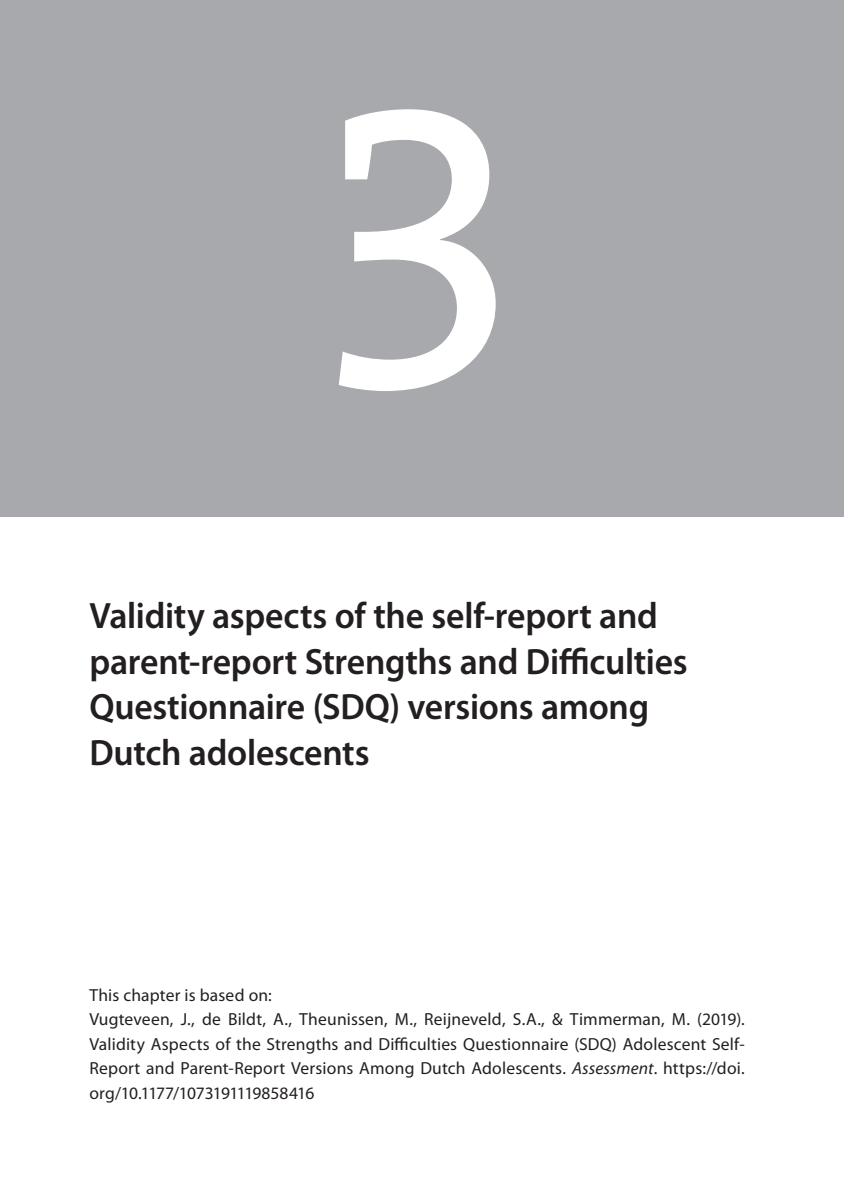
<style>
.page{position:relative;width:844px;height:1191px;background:#fff}
.page>*{position:absolute;margin:0;border:0;box-sizing:border-box;transform-origin:0 0}
.t1{font:407.05px "The Serif Expert";color:#fff}
.t2{font:600 36.75px/45.5px "Myriad Pro";letter-spacing:-.01em;color:#231f20}
.t3{font:17.5px/24.5px "Myriad Pro";letter-spacing:.01em;color:#231f20}
.s1{font-style:italic}
</style>
<div class="page">
<div style="left:0;top:0;width:843px;height:516px;background:#a8a9ad"></div>
<h1 class="t1" style="left:308px;top:-88px;width:219px">3</h1>
<h2 class="t2" style="left:89px;top:593px;width:599px">Validity aspects of the self-report and parent-report Strengths and Difficulties Questionnaire (SDQ) versions among Dutch adolescents</h2>
<p class="t3" style="left:89px;top:982px;width:656px">This chapter is based on:<br>Vugteveen, J., de Bildt, A., Theunissen, M., Reijneveld, S.A., &amp; Timmerman, M. (2019).<br>Validity Aspects of the Strengths and Difficulties Questionnaire (SDQ) Adolescent Self-Report and Parent-Report Versions Among Dutch Adolescents. <span class="s1">Assessment</span>. https://doi. org/10.1177/1073191119858416</p>
</div>
